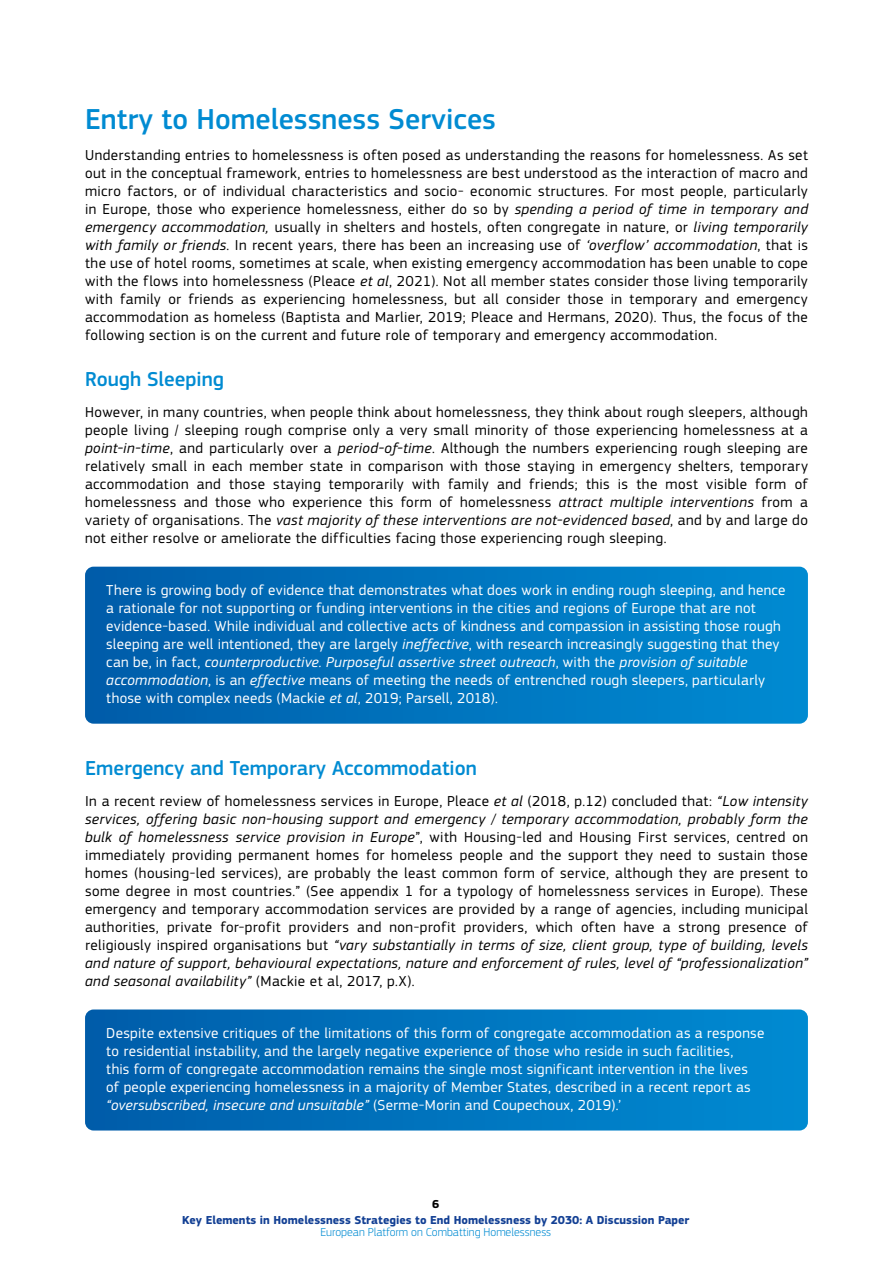
<style>
.page{position:relative;width:893px;height:1263px;background:#fff}
.page>*{position:absolute;margin:0;border:0;box-sizing:border-box;transform-origin:0 0}
._01_Title_1{font:500 30px "EC Square Sans Pro";color:#008bd2}
._02_Title_2{font:500 21px "EC Square Sans Pro";color:#008bd2}
._00_BODY{font:15px/18px "EC Square Sans Pro";letter-spacing:.03em;color:#000;text-align:justify}
._00_Body_BOX{font:15px/18px "EC Square Sans Pro";letter-spacing:.02em;color:#fff}
.t1{font:700 12px "EC Square Sans Pro";color:#134094}
.t2{font:300 12px "EC Square Sans Pro";color:#008bd2}
.t3{font:700 12px "EC Square Sans Pro";color:#000}
.s1{font-style:italic}
</style>
<div class="page">
<svg style="left:85px;top:567px;width:723px;height:157px;background:#0074be"></svg>
<svg style="left:85px;top:1009px;width:723px;height:121px;background:#0174be"></svg>
<h1 class="_01_Title_1" style="left:85px;top:101px;width:412px">Entry to Homelessness Services</h1>
<p class="_00_BODY" style="left:85px;top:146px;width:724px">Understanding entries to homelessness is often posed as understanding the reasons for homelessness. As set out in the conceptual framework, entries to homelessness are best understood as the interaction of macro and micro factors, or of individual characteristics and socio- economic structures. For most people, particularly in Europe, those who experience homelessness, either do so by <span class="s1">spending a period of time in temporary and emergency accommodation,</span> usually in shelters and hostels, often congregate in nature, or <span class="s1">living temporarily with family or friends</span>. In recent years, there has been an increasing use of <span class="s1">‘overflow’ accommodation</span>, that is the use of hotel rooms, sometimes at scale, when existing emergency accommodation has been unable to cope with the flows into homelessness (Pleace <span class="s1">et al</span>, 2021). Not all member states consider those living temporarily with family or friends as experiencing homelessness, but all consider those in temporary and emergency accommodation as homeless (Baptista and Marlier, 2019; Pleace and Hermans, 2020). Thus, the focus of the following section is on the current and future role of temporary and emergency accommodation.</p>
<h2 class="_02_Title_2" style="left:85px;top:367px;width:140px">Rough Sleeping</h2>
<p class="_00_BODY" style="left:85px;top:403px;width:724px">However, in many countries, when people think about homelessness, they think about rough sleepers, although people living / sleeping rough comprise only a very small minority of those experiencing homelessness at a <span class="s1">point‑in-time</span>, and particularly over a <span class="s1">period-of-time</span>. Although the numbers experiencing rough sleeping are relatively small in each member state in comparison with those staying in emergency shelters, temporary accommodation and those staying temporarily with family and friends; this is the most visible form of homelessness and those who experience this form of homelessness <span class="s1">attract multiple interventions</span> from a variety of organisations. The <span class="s1">vast majority of these interventions are not-evidenced based</span>, and by and large do not either resolve or ameliorate the difficulties facing those experiencing rough sleeping.</p>
<p class="_00_Body_BOX" style="left:106px;top:581px;width:681px">There is growing body of evidence that demonstrates what does work in ending rough sleeping, and hence a rationale for not supporting or funding interventions in the cities and regions of Europe that are not evidence-based. While individual and collective acts of kindness and compassion in assisting those rough sleeping are well intentioned, they are largely <span class="s1">ineffective</span>, with research increasingly suggesting that they can be, in fact, <span class="s1">counterproductive. Purposeful assertive street outreach</span>, with the <span class="s1">provision of suitable accommodation</span>, is an <span class="s1">effective</span> means of meeting the needs of entrenched rough sleepers, particularly those with complex needs (Mackie <span class="s1">et al</span>, 2019; Parsell, 2018).</p>
<h2 class="_02_Title_2" style="left:85px;top:756px;width:393px">Emergency and Temporary Accommodation</h2>
<p class="_00_BODY" style="left:85px;top:792px;width:724px">In a recent review of homelessness services in Europe, Pleace <span class="s1">et al</span> (2018, p.12) concluded that: <span class="s1">“Low intensity services, offering basic non-housing support and emergency / temporary accommodation, probably form the bulk of homelessness service provision in Europe</span>”, with Housing-led and Housing First services, centred on immediately providing permanent homes for homeless people and the support they need to sustain those homes (housing-led services), are probably the least common form of service, although they are present to some degree in most countries.” (See appendix 1 for a typology of homelessness services in Europe). These emergency and temporary accommodation services are provided by a range of agencies, including municipal authorities, private for-profit providers and non-profit providers, which often have a strong presence of religiously inspired organisations but <span class="s1">“vary substantially in terms of size, client group, type of building, levels and nature of support, behavioural expectations, nature and enforcement of rules, level of “professionalization” and seasonal availability”</span> (Mackie et al, 2017, p.X).</p>
<p class="_00_Body_BOX" style="left:106px;top:1024px;width:660px">Despite extensive critiques of the limitations of this form of congregate accommodation as a response to residential instability, and the largely negative experience of those who reside in such facilities,<br>this form of congregate accommodation remains the single most significant intervention in the lives of people experiencing homelessness in a majority of Member States, described in a recent report as <span class="s1">“oversubscribed, insecure and unsuitable”</span> (Serme-Morin and Coupechoux, 2019).’</p>
<p class="t3" style="left:432px;top:1197px;width:9px">6</p>
<p class="t1" style="left:182px;top:1213px;width:509px">Key Elements in Homelessness Strategies to End Homelessness by 2030: A Discussion Paper</p>
<p class="t2" style="left:320px;top:1225px;width:232px">European Platform on Combatting Homelessness</p>
</div>
